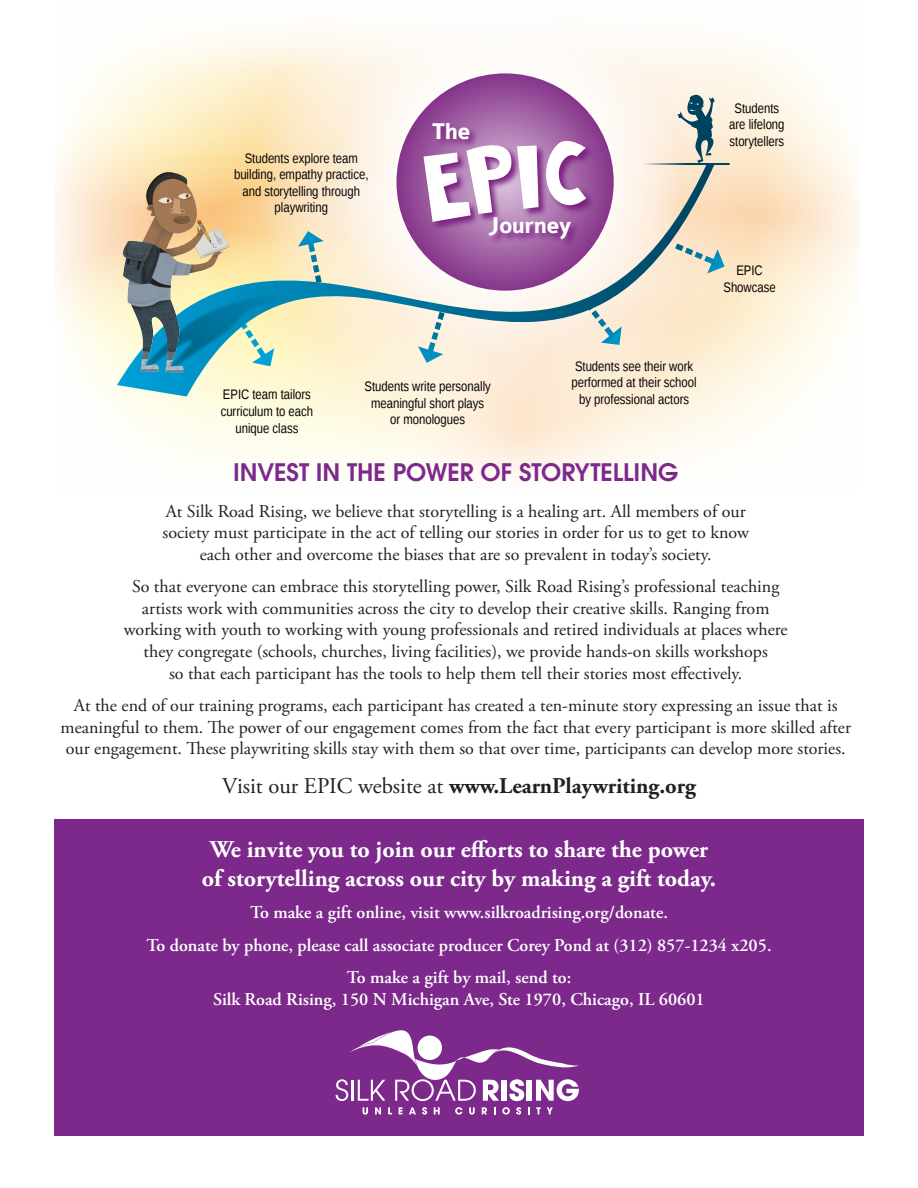
<style>
.page{position:relative;width:918px;height:1188px;background:#fff}
.page>*{position:absolute;margin:0;border:0;box-sizing:border-box;transform-origin:0 0}
.t1{font:700 24.3px "Colaborate";letter-spacing:-.025em;color:#fff}
.t2{font:700 24px/28.8px "Adobe Garamond Pro";color:#fff;text-align:center}
.Listing{font:600 24px "ITC Avant Garde Pro";color:#7c298b}
.t3{font:700 22.5px "Adobe Garamond Pro";color:#231f20}
.t4{font:18px/21.6px "Adobe Garamond Pro";color:#231f20;text-align:center}
.t5{font:600 18px/21.6px "Adobe Garamond Pro";color:#fff;text-align:center}
.t6{font:13.8px/16.5px "Liberation Sans Narrow";color:#000;text-align:center}
.s1{font-weight:400}
</style>
<div class="page">
<svg style="left:55px;top:155px;width:805px;height:163px;background:#fcebd3"></svg>
<svg style="left:62px;top:31px;width:786px;height:124px"></svg>
<svg style="left:63px;top:318px;width:777px;height:159px"></svg>
<hr style="left:642px;top:163px;width:88px;height:2px;background:#00435f">
<svg style="left:396px;top:73px;width:218px;height:218px;background:#96519a"></svg>
<div style="left:423px;top:140px;width:173px;height:91px;background:#781d7d;opacity:.94"></div>
<svg style="left:423px;top:134px;width:116px;height:30px"></svg>
<svg style="left:546px;top:137px;width:40px;height:27px"></svg>
<div style="left:432px;top:122px;width:47px;height:27px;background:#781d7d;opacity:.94"></div>
<svg style="left:117px;top:164px;width:598px;height:233px;background:#dccbc7"></svg>
<img style="left:122px;top:172px;width:108px;height:200px">
<svg style="left:678px;top:94px;width:42px;height:69px;background:#abb6b1"></svg>
<div style="left:54px;top:819px;width:810px;height:317px;background:#7c298b"></div>
<svg style="left:363px;top:1107px;width:5px;height:8px"></svg>
<svg style="left:375px;top:1107px;width:6px;height:7px"></svg>
<svg style="left:388px;top:1107px;width:4px;height:7px"></svg>
<svg style="left:399px;top:1107px;width:4px;height:7px"></svg>
<svg style="left:409px;top:1107px;width:7px;height:7px"></svg>
<svg style="left:422px;top:1107px;width:5px;height:8px"></svg>
<svg style="left:434px;top:1107px;width:6px;height:7px"></svg>
<svg style="left:455px;top:1107px;width:8px;height:8px"></svg>
<svg style="left:469px;top:1107px;width:6px;height:8px"></svg>
<svg style="left:482px;top:1107px;width:5px;height:7px"></svg>
<svg style="left:494px;top:1107px;width:2px;height:7px"></svg>
<svg style="left:502px;top:1107px;width:8px;height:8px"></svg>
<svg style="left:516px;top:1107px;width:5px;height:8px"></svg>
<svg style="left:528px;top:1107px;width:2px;height:7px"></svg>
<svg style="left:536px;top:1107px;width:5px;height:7px"></svg>
<svg style="left:547px;top:1107px;width:6px;height:7px"></svg>
<svg style="left:336px;top:1030px;width:243px;height:71px"></svg>
<svg style="left:141px;top:293px;width:145px;height:81px;background:#6eaaae"></svg>
<svg style="left:576px;top:295px;width:54px;height:58px;background:#ddd9cc"></svg>
<svg style="left:414px;top:309px;width:41px;height:58px;background:#f4ecdd"></svg>
<svg style="left:295px;top:228px;width:37px;height:57px;background:#efe5c4"></svg>
<svg style="left:671px;top:234px;width:59px;height:45px;background:#f9e3c6"></svg>
<p class="t6" style="left:234px;top:150px;width:136px">Students explore team building, empathy practice, and storytelling through playwriting</p>
<h1 class="t1" style="left:432px;top:118px;width:40px">The</h1>
<h1 class="t1" style="left:489px;top:213px;width:85px">Journey</h1>
<p class="t6" style="left:221px;top:387px;width:94px">EPIC team tailors curriculum to each unique class</p>
<p class="t6" style="left:364px;top:379px;width:128px">Students write personally meaningful short plays or monologues</p>
<p class="t6" style="left:572px;top:358px;width:127px">Students see their work performed at their school by professional actors</p>
<p class="t6" style="left:729px;top:100px;width:57px">Students are lifelong storytellers</p>
<p class="t6" style="left:723px;top:263px;width:54px">EPIC<br>Showcase</p>
<p class="Listing" style="left:233px;top:457px;width:447px">INVEST IN THE POWER OF STORYTELLING</p>
<p class="t4" style="left:163px;top:501px;width:588px">At Silk Road Rising, we believe that storytelling is a healing art. All members of our society must participate in the act of telling our stories in order for us to get to know each other and overcome the biases that are so prevalent in today’s society.</p>
<p class="t4" style="left:124px;top:576px;width:665px">So that everyone can embrace this storytelling power, Silk Road Rising’s professional teaching artists work with communities across the city to develop their creative skills. Ranging from working with youth to working with young professionals and retired individuals at places where they congregate (schools, churches, living facilities), we provide hands-on skills workshops<br>so that each participant has the tools to help them tell their stories most effectively.</p>
<p class="t4" style="left:61px;top:695px;width:792px">At the end of our training programs, each participant has created a ten-minute story expressing an issue that is meaningful to them. The power of our engagement comes from the fact that every participant is more skilled after our engagement. These playwriting skills stay with them so that over time, participants can develop more stories.</p>
<p class="t3" style="left:222px;top:773px;width:475px"><span class="s1">Visit our EPIC website at</span> www.LearnPlaywriting.org</p>
<p class="t2" style="left:202px;top:836px;width:516px">We invite you to join our efforts to share the power of storytelling across our city by making a gift today.</p>
<p class="t5" style="left:250px;top:902px;width:419px">To make a gift online, visit www.silkroadrising.org/donate.</p>
<p class="t5" style="left:146px;top:934px;width:627px">To donate by phone, please call associate producer Corey Pond at (312) 857-1234 x205.</p>
<p class="t5" style="left:213px;top:967px;width:493px">To make a gift by mail, send to:<br>Silk Road Rising, 150 N Michigan Ave, Ste 1970, Chicago, IL 60601</p>
</div>
